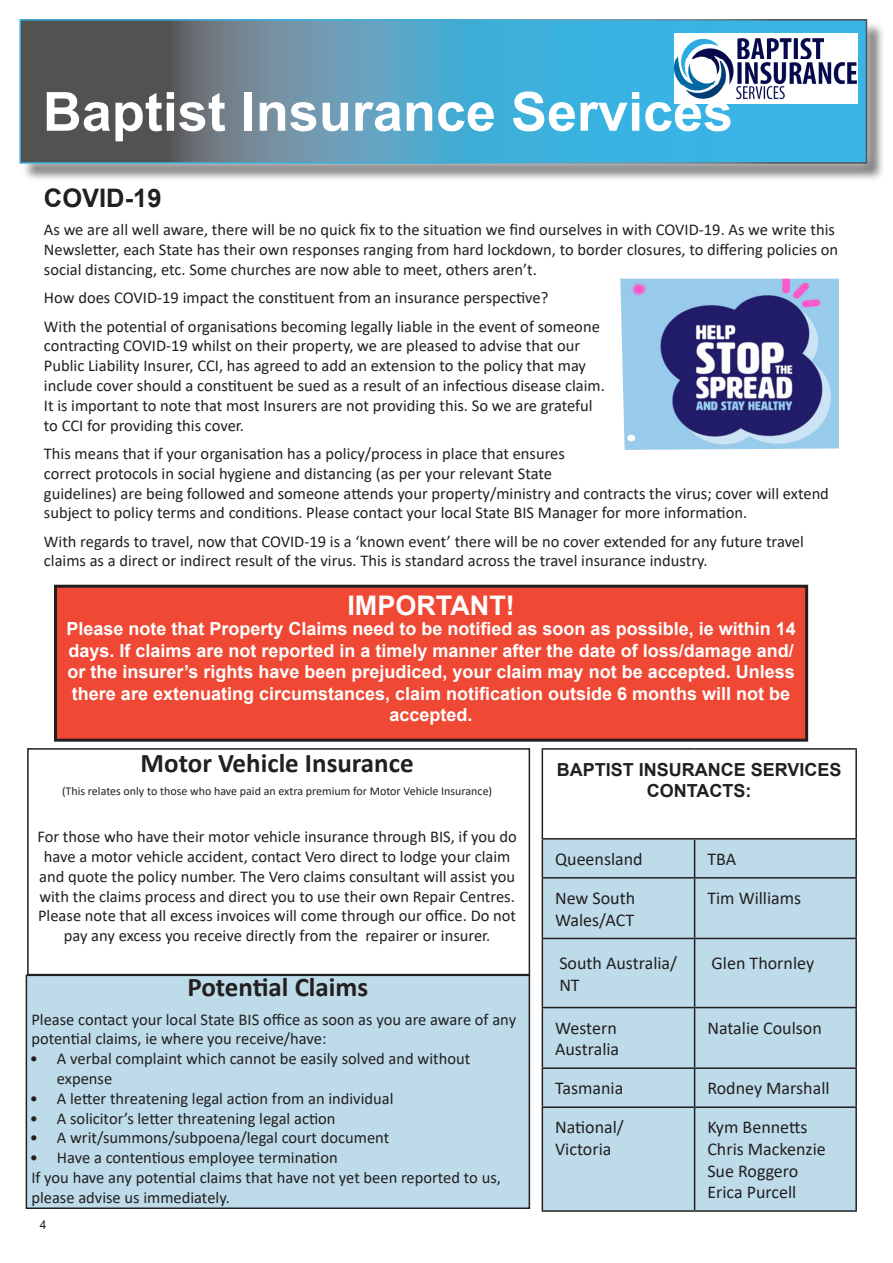
<style>
.page{position:relative;width:893px;height:1263px;background:#fff}
.page>*{position:absolute;margin:0;border:0;box-sizing:border-box;transform-origin:0 0}
.t1{font:700 54px "Arial";color:#fff}
.Heading_1{font:700 27px "Calibri";color:#231f20}
.Paragraph_Style_1{font:700 27px "Arial";color:#fff}
.Heading_1-2{font:700 25.5px "Arial";color:#231f20}
.t2{font:700 18px/21.6px "Arial";color:#fff;text-align:center}
.t3{font:18px/21.6px "Calibri";color:#231f20}
.t4{font:700 18px/21.6px "Arial";color:#231f20;text-align:center}
.Heading_1-3{font:16.5px/19.8px "Calibri";color:#231f20}
.Paragraph_Style_1-2{font:16.5px/19.8px "Calibri";color:#231f20;text-align:center}
.Heading_1-4{font:12px "Calibri";color:#231f20}
.t5{font:12px "Arial";color:#231f20}
</style>
<div class="page">
<div style="left:56px;top:586px;width:751px;height:154px;background:#ef4834"></div>
<div style="left:54px;top:585px;width:754px;height:157px;border:3px solid #231f20"></div>
<div style="left:543px;top:839px;width:312px;height:371px;background:#bddbe9"></div>
<hr style="left:542px;top:748px;width:153px;height:2px;background:#231f20">
<hr style="left:542px;top:750px;width:1px;height:88px;background:#231f20">
<hr style="left:695px;top:748px;width:162px;height:2px;background:#231f20">
<hr style="left:855px;top:750px;width:2px;height:88px;background:#231f20">
<hr style="left:542px;top:838px;width:153px;height:1px;background:#231f20">
<hr style="left:542px;top:839px;width:1px;height:38px;background:#231f20">
<hr style="left:695px;top:838px;width:162px;height:1px;background:#231f20">
<hr style="left:694px;top:839px;width:1px;height:38px;background:#231f20">
<hr style="left:855px;top:839px;width:2px;height:38px;background:#231f20">
<hr style="left:542px;top:877px;width:153px;height:1px;background:#231f20">
<hr style="left:542px;top:878px;width:1px;height:60px;background:#231f20">
<hr style="left:695px;top:877px;width:162px;height:1px;background:#231f20">
<hr style="left:694px;top:878px;width:1px;height:60px;background:#231f20">
<hr style="left:855px;top:878px;width:2px;height:60px;background:#231f20">
<hr style="left:542px;top:938px;width:153px;height:1px;background:#231f20">
<hr style="left:542px;top:939px;width:1px;height:68px;background:#231f20">
<hr style="left:695px;top:938px;width:162px;height:1px;background:#231f20">
<hr style="left:694px;top:939px;width:1px;height:68px;background:#231f20">
<hr style="left:855px;top:939px;width:2px;height:68px;background:#231f20">
<hr style="left:542px;top:1007px;width:153px;height:1px;background:#231f20">
<hr style="left:542px;top:1008px;width:1px;height:59px;background:#231f20">
<hr style="left:695px;top:1007px;width:162px;height:1px;background:#231f20">
<hr style="left:694px;top:1008px;width:1px;height:59px;background:#231f20">
<hr style="left:855px;top:1008px;width:2px;height:59px;background:#231f20">
<hr style="left:542px;top:1067px;width:153px;height:2px;background:#231f20">
<hr style="left:542px;top:1069px;width:1px;height:37px;background:#231f20">
<hr style="left:695px;top:1067px;width:162px;height:2px;background:#231f20">
<hr style="left:694px;top:1069px;width:1px;height:37px;background:#231f20">
<hr style="left:855px;top:1069px;width:2px;height:37px;background:#231f20">
<hr style="left:542px;top:1106px;width:153px;height:2px;background:#231f20">
<hr style="left:542px;top:1108px;width:1px;height:102px;background:#231f20">
<hr style="left:695px;top:1106px;width:162px;height:2px;background:#231f20">
<hr style="left:694px;top:1108px;width:1px;height:102px;background:#231f20">
<hr style="left:855px;top:1108px;width:2px;height:102px;background:#231f20">
<hr style="left:542px;top:1210px;width:153px;height:2px;background:#231f20">
<hr style="left:695px;top:1210px;width:162px;height:2px;background:#231f20">
<div style="left:27px;top:748px;width:503px;height:227px;border:2px solid #231f20"></div>
<div style="left:26px;top:975px;width:503px;height:233px;background:#bddbe9"></div>
<div style="left:26px;top:974px;width:504px;height:235px;border:2px solid #231f20"></div>
<img style="left:620px;top:279px;width:219px;height:171px">
<div style="left:22px;top:22px;width:864px;height:161px;background:#231f20;opacity:.75"></div>
<div style="left:10px;top:10px;width:867px;height:163px;background:#fff;opacity:.75"></div>
<svg style="left:22px;top:22px;width:842px;height:139px;background:#5092ae"></svg>
<img style="left:674px;top:33px;width:183px;height:71px">
<h1 class="t1" style="left:43px;top:74px;width:692px">Baptist Insurance Services</h1>
<p class="Heading_1-2" style="left:44px;top:180px;width:119px">COVID-19</p>
<p class="Heading_1-3" style="left:44px;top:220px;width:796px">As we are all well aware, there will be no quick fix to the situation we find ourselves in with COVID-19. As we write this<br>Newsletter, each State has their own responses ranging from hard lockdown, to border closures, to differing policies on social distancing, etc. Some churches are now able to meet, others aren’t.</p>
<p class="Heading_1-3" style="left:44px;top:287px;width:506px">How does COVID-19 impact the constituent from an insurance perspective?</p>
<p class="Heading_1-3" style="left:44px;top:316px;width:562px">With the potential of organisations becoming legally liable in the event of someone contracting COVID-19 whilst on their property, we are pleased to advise that our Public Liability Insurer, CCI, has agreed to add an extension to the policy that may include cover should a constituent be sued as a result of an infectious disease claim.<br>It is important to note that most Insurers are not providing this. So we are grateful to CCI for providing this cover.</p>
<p class="Heading_1-3" style="left:44px;top:443px;width:786px">This means that if your organisation has a policy/process in place that ensures<br>correct protocols in social hygiene and distancing (as per your relevant State<br>guidelines) are being followed and someone attends your property/ministry and contracts the virus; cover will extend subject to policy terms and conditions. Please contact your local State BIS Manager for more information.</p>
<p class="Heading_1-3" style="left:44px;top:531px;width:761px">With regards to travel, now that COVID-19 is a ‘known event’ there will be no cover extended for any future travel claims as a direct or indirect result of the virus. This is standard across the travel insurance industry.</p>
<p class="Paragraph_Style_1" style="left:347px;top:586px;width:169px">IMPORTANT!</p>
<p class="t2" style="left:66px;top:618px;width:731px">Please note that Property Claims need to be notified as soon as possible, ie within 14 days. If claims are not reported in a timely manner after the date of loss/damage and/ or the insurer’s rights have been prejudiced, your claim may not be accepted. Unless there are extenuating circumstances, claim notification outside 6 months will not be accepted.</p>
<p class="t4" style="left:557px;top:758px;width:286px">BAPTIST INSURANCE SERVICES<br>CONTACTS:</p>
<p class="Heading_1" style="left:141px;top:743px;width:275px">Motor Vehicle Insurance</p>
<p class="Heading_1-4" style="left:62px;top:782px;width:432px">(This relates only to those who have paid an extra premium for Motor Vehicle Insurance)</p>
<p class="Paragraph_Style_1-2" style="left:37px;top:826px;width:481px">For those who have their motor vehicle insurance through BIS, if you do have a motor vehicle accident, contact Vero direct to lodge your claim and quote the policy number. The Vero claims consultant will assist you with the claims process and direct you to use their own Repair Centres.<br>Please note that all excess invoices will come through our office. Do not pay any excess you receive directly from the repairer or insurer.</p>
<p class="Heading_1" style="left:187px;top:968px;width:182px">Potential Claims</p>
<p class="Heading_1-3" style="left:31px;top:1009px;width:486px">Please contact your local State BIS office as soon as you are aware of any potential claims, ie where you receive/have:</p>
<p class="Heading_1-3" style="left:57px;top:1048px;width:415px;text-indent:-27px">• A verbal complaint which cannot be easily solved and without expense</p>
<p class="Heading_1-3" style="left:30px;top:1088px;width:365px">• A letter threatening legal action from an individual</p>
<p class="Heading_1-3" style="left:30px;top:1108px;width:307px">• A solicitor’s letter threatening legal action</p>
<p class="Heading_1-3" style="left:30px;top:1128px;width:361px">• A writ/summons/subpoena/legal court document</p>
<p class="Heading_1-3" style="left:30px;top:1147px;width:309px">• Have a contentious employee termination</p>
<p class="Heading_1-3" style="left:31px;top:1167px;width:471px">If you have any potential claims that have not yet been reported to us, please advise us immediately.</p>
<p class="t3" style="left:555px;top:848px;width:89px">Queensland</p>
<p class="t3" style="left:707px;top:848px;width:30px">TBA</p>
<p class="t3" style="left:555px;top:887px;width:82px">New South<br>Wales/ACT</p>
<p class="t3" style="left:707px;top:887px;width:95px">Tim Williams</p>
<p class="t3" style="left:559px;top:952px;width:119px">South Australia/<br>NT</p>
<p class="t3" style="left:712px;top:952px;width:104px">Glen Thornley</p>
<p class="t3" style="left:555px;top:1016px;width:63px">Western</p>
<p class="t3" style="left:555px;top:1038px;width:66px">Australia</p>
<p class="t3" style="left:707px;top:1016px;width:116px">Natalie Coulson</p>
<p class="t3" style="left:555px;top:1077px;width:70px">Tasmania</p>
<p class="t3" style="left:707px;top:1077px;width:124px">Rodney Marshall</p>
<p class="t3" style="left:555px;top:1116px;width:70px">National/</p>
<p class="t3" style="left:555px;top:1138px;width:58px">Victoria</p>
<p class="t3" style="left:707px;top:1116px;width:102px">Kym Bennetts</p>
<p class="t3" style="left:707px;top:1138px;width:120px">Chris Mackenzie</p>
<p class="t3" style="left:707px;top:1159px;width:93px">Sue Roggero</p>
<p class="t3" style="left:707px;top:1181px;width:90px">Erica Purcell</p>
<p class="t5" style="left:40px;top:1217px;width:8px">4</p>
</div>
